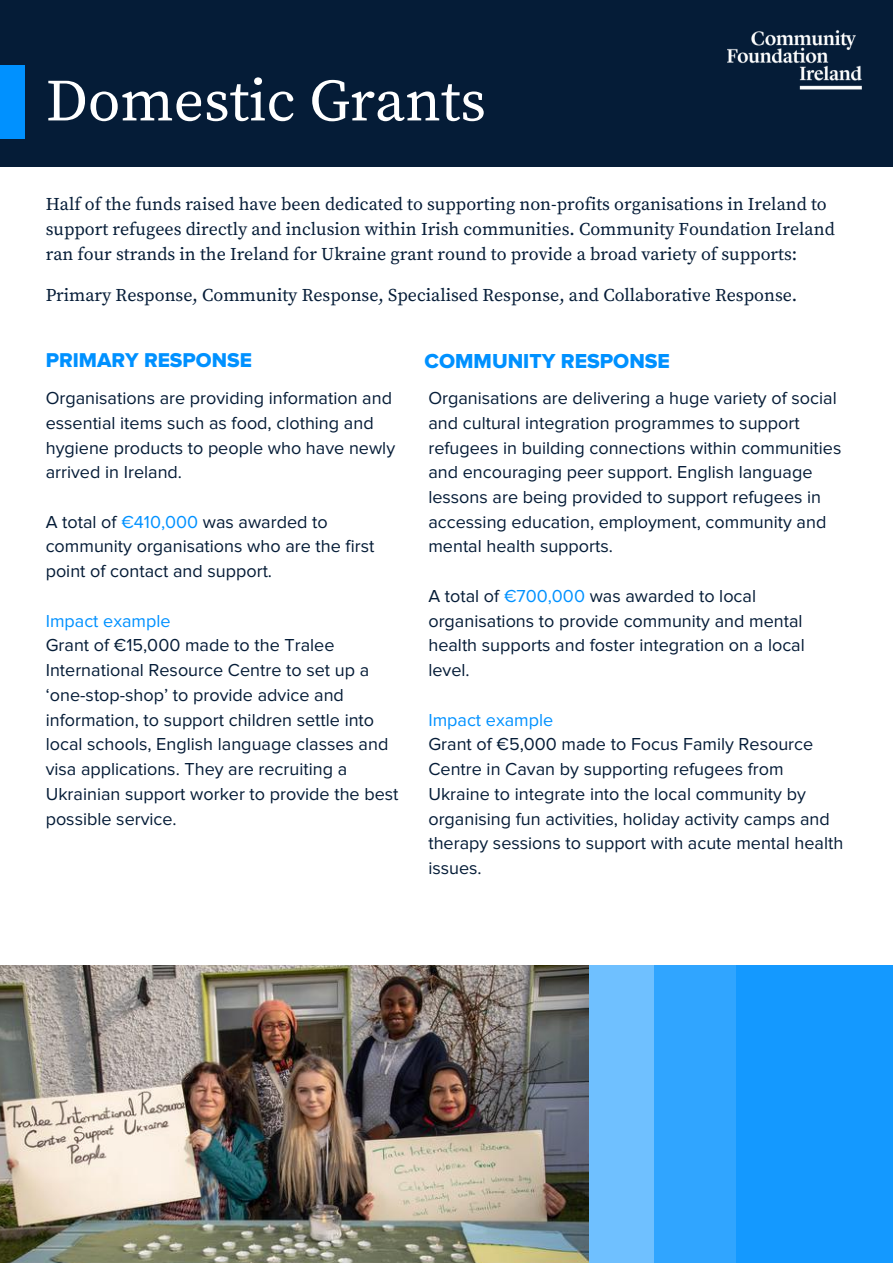
<style>
.page{position:relative;width:893px;height:1264px;background:#fff}
.page>*{position:absolute;margin:0;border:0;box-sizing:border-box;transform-origin:0 0}
.t1{font:59.25px "Source Serif Pro";color:#fff}
.t2{font:21px "Proxima Nova Extrabld";color:#0091ff}
.t3{font:20.7px "Proxima Nova Extrabld";color:#0091ff}
.t4{font:18px/24.8px "Proxima Nova";color:#051c37}
.t5{font:18px/25px "Source Serif Pro";color:#051c37}
.t6{font:18px "Proxima Nova";color:#0091ff}
.s1{color:#0091ff}
</style>
<div class="page">
<div style="left:0;top:0;width:892px;height:167px;background:#051c37"></div>
<img style="left:727px;top:30px;width:135px;height:60px">
<div style="left:0;top:65px;width:25px;height:74px;background:#0091ff"></div>
<div style="left:576px;top:965px;width:316px;height:297px;background:#6fc0ff"></div>
<div style="left:653px;top:965px;width:239px;height:297px;background:#30a5ff"></div>
<div style="left:736px;top:965px;width:156px;height:297px;background:#1499ff"></div>
<img style="left:0;top:965px;width:588px;height:296px">
<h1 class="t1" style="left:46px;top:66px;width:442px">Domestic Grants</h1>
<p class="t5" style="left:46px;top:192px;width:790px">Half of the funds raised have been dedicated to supporting non-profits organisations in Ireland to support refugees directly and inclusion within Irish communities. Community Foundation Ireland ran four strands in the Ireland for Ukraine grant round to provide a broad variety of supports:</p>
<p class="t5" style="left:46px;top:283px;width:753px">Primary Response, Community Response, Specialised Response, and Collaborative Response.</p>
<p class="t3" style="left:46px;top:351px;width:208px">PRIMARY RESPONSE</p>
<p class="t4" style="left:46px;top:386px;width:351px">Organisations are providing information and essential items such as food, clothing and hygiene products to people who have newly arrived in Ireland.</p>
<p class="t4" style="left:46px;top:510px;width:330px">A total of <span class="s1">€410,000</span> was awarded to community organisations who are the first point of contact and support.</p>
<p class="t6" style="left:46px;top:612px;width:126px">Impact example</p>
<p class="t4" style="left:46px;top:634px;width:354px">Grant of €15,000 made to the Tralee International Resource Centre to set up a ‘one-stop-shop’ to provide advice and information, to support children settle into local schools, English language classes and visa applications. They are recruiting a Ukrainian support worker to provide the best possible service.</p>
<p class="t2" style="left:424px;top:351px;width:247px">COMMUNITY RESPONSE</p>
<p class="t4" style="left:428px;top:386px;width:414px">Organisations are delivering a huge variety of social and cultural integration programmes to support refugees in building connections within communities and encouraging peer support. English language lessons are being provided to support refugees in accessing education, employment, community and mental health supports.</p>
<p class="t4" style="left:428px;top:584px;width:378px">A total of <span class="s1">€700,000</span> was awarded to local organisations to provide community and mental health supports and foster integration on a local level.</p>
<p class="t6" style="left:428px;top:711px;width:126px">Impact example</p>
<p class="t4" style="left:428px;top:732px;width:416px">Grant of €5,000 made to Focus Family Resource Centre in Cavan by supporting refugees from Ukraine to integrate into the local community by organising fun activities, holiday activity camps and therapy sessions to support with acute mental health issues.</p>
</div>
